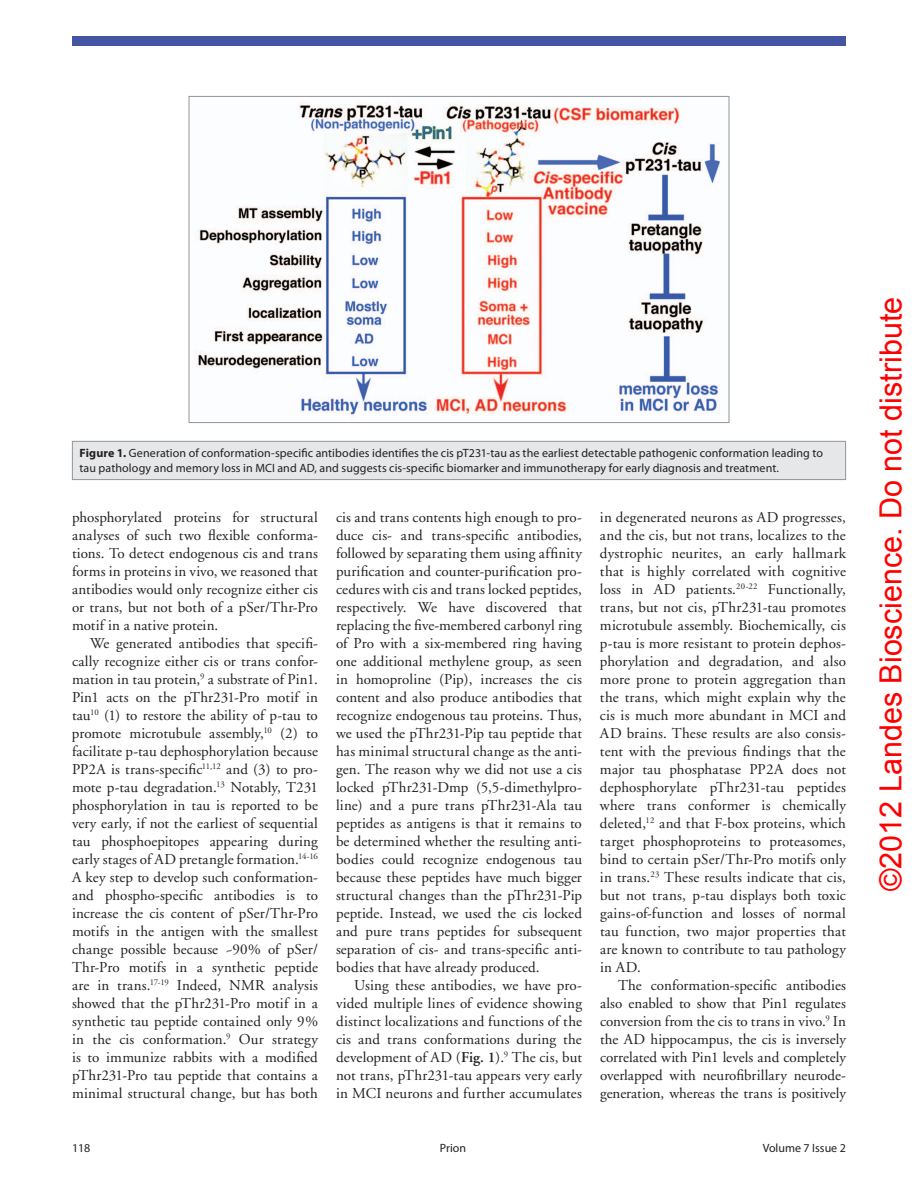
<style>
.page{position:relative;width:918px;height:1188px;background:#fff}
.page>*{position:absolute;margin:0;border:0;box-sizing:border-box;transform-origin:0 0}
.t1{font:30.45px "Arial";color:#f00}
.t2{font:15px/18px "Adobe Garamond";letter-spacing:.01em;color:#231f20;text-align:justify}
.t3{font:12px/15px "Myriad Pro";letter-spacing:.01em;color:#231f20}
.s1{font-weight:700}
.s2{font-weight:600}
</style>
<div class="page">
<div style="left:72px;top:36px;width:774px;height:10px;background:#4455a4"></div>
<img style="left:195px;top:102px;width:525px;height:315px">
<div style="left:72px;top:441px;width:774px;height:39px;background:#e6e7e9"></div>
<div style="left:72px;top:441px;width:774px;height:39px;border:1px solid #939598"></div>
<p class="t3" style="left:80px;top:446px;width:745px"><span class="s1">Figure 1.</span> Generation of conformation-specific antibodies identifies the cis pT231-tau as the earliest detectable pathogenic conformation leading to tau pathology and memory loss in MCI and AD, and suggests cis-specific biomarker and immunotherapy for early diagnosis and treatment.</p>
<p class="t2" style="left:72px;top:509px;width:248px">phosphorylated proteins for structural analyses of such two flexible conforma&shy;tions. To detect endogenous cis and trans forms in proteins in vivo, we reasoned that antibodies would only recognize either cis or trans, but not both of a pSer/Thr-Pro motif in a native protein.</p>
<p class="t2" style="left:72px;top:635px;width:248px;text-indent:18px">We generated antibodies that specifi&shy;cally recognize either cis or trans confor&shy;mation in tau protein,<sup>9</sup> a substrate of Pin1.<br>Pin1 acts on the pThr231-Pro motif in tau<sup>10</sup> (1) to restore the ability of p-tau to promote microtubule assembly,<sup>10</sup> (2) to facilitate p-tau dephosphorylation because PP2A is trans-specific<sup>11,12</sup> and (3) to pro&shy;mote p-tau degradation.<sup>13</sup> Notably, T231 phosphorylation in tau is reported to be very early, if not the earliest of sequential tau phosphoepitopes appearing during early stages of AD pretangle formation.<sup>14-16<br></sup>A key step to develop such conformation&shy;and phospho-specific antibodies is to increase the cis content of pSer/Thr-Pro motifs in the antigen with the smallest change possible because ~90% of pSer/ Thr-Pro motifs in a synthetic peptide are in trans.<sup>17-19</sup> Indeed, NMR analysis showed that the pThr231-Pro motif in a synthetic tau peptide contained only 9% in the cis conformation.<sup>9</sup> Our strategy is to immunize rabbits with a modified pThr231-Pro tau peptide that contains a minimal structural change, but has both</p>
<p class="t2" style="left:336px;top:509px;width:248px">cis and trans contents high enough to pro&shy;duce cis- and trans-specific antibodies, followed by separating them using affinity purification and counter-purification pro&shy;cedures with cis and trans locked peptides, respectively. We have discovered that replacing the five-membered carbonyl ring of Pro with a six-membered ring having one additional methylene group, as seen in homoproline (Pip), increases the cis content and also produce antibodies that recognize endogenous tau proteins. Thus, we used the pThr231-Pip tau peptide that has minimal structural change as the anti&shy;gen. The reason why we did not use a cis locked pThr231-Dmp (5,5-dimethylpro&shy;line) and a pure trans pThr231-Ala tau peptides as antigens is that it remains to be determined whether the resulting anti&shy;bodies could recognize endogenous tau because these peptides have much bigger structural changes than the pThr231-Pip peptide. Instead, we used the cis locked and pure trans peptides for subsequent separation of cis- and trans-specific anti&shy;bodies that have already produced.</p>
<p class="t2" style="left:336px;top:977px;width:248px;text-indent:18px">Using these antibodies, we have pro&shy;vided multiple lines of evidence showing distinct localizations and functions of the cis and trans conformations during the development of AD (<span class="s2">Fig. 1</span>).<sup>9</sup> The cis, but not trans, pThr231-tau appears very early in MCI neurons and further accumulates</p>
<p class="t2" style="left:600px;top:509px;width:248px">in degenerated neurons as AD progresses, and the cis, but not trans, localizes to the dystrophic neurites, an early hallmark that is highly correlated with cognitive loss in AD patients.<sup>20-22</sup> Functionally, trans, but not cis, pThr231-tau promotes microtubule assembly. Biochemically, cis p-tau is more resistant to protein dephos&shy;phorylation and degradation, and also more prone to protein aggregation than the trans, which might explain why the cis is much more abundant in MCI and AD brains. These results are also consis&shy;tent with the previous findings that the major tau phosphatase PP2A does not dephosphorylate pThr231-tau peptides where trans conformer is chemically deleted,<sup>12</sup> and that F-box proteins, which target phosphoproteins to proteasomes, bind to certain pSer/Thr-Pro motifs only in trans.<sup>23</sup> These results indicate that cis, but not trans, p-tau displays both toxic gains-of-function and losses of normal tau function, two major properties that are known to contribute to tau pathology in AD.</p>
<p class="t2" style="left:600px;top:977px;width:248px;text-indent:18px">The conformation-specific antibodies also enabled to show that Pin1 regulates conversion from the cis to trans in vivo.<sup>9</sup> In the AD hippocampus, the cis is inversely correlated with Pin1 levels and completely overlapped with neurofibrillary neurode&shy;generation, whereas the trans is positively</p>
<p class="t3" style="left:72px;top:1141px;width:20px">118</p>
<p class="t3" style="left:440px;top:1141px;width:28px">Prion</p>
<p class="t3" style="left:763px;top:1141px;width:85px">Volume 7 Issue 2</p>
<h1 class="t1" style="left:871px;top:891px;width:595px;rotate:-90deg">©2012 Landes Bioscience. Do not distribute</h1>
</div>
